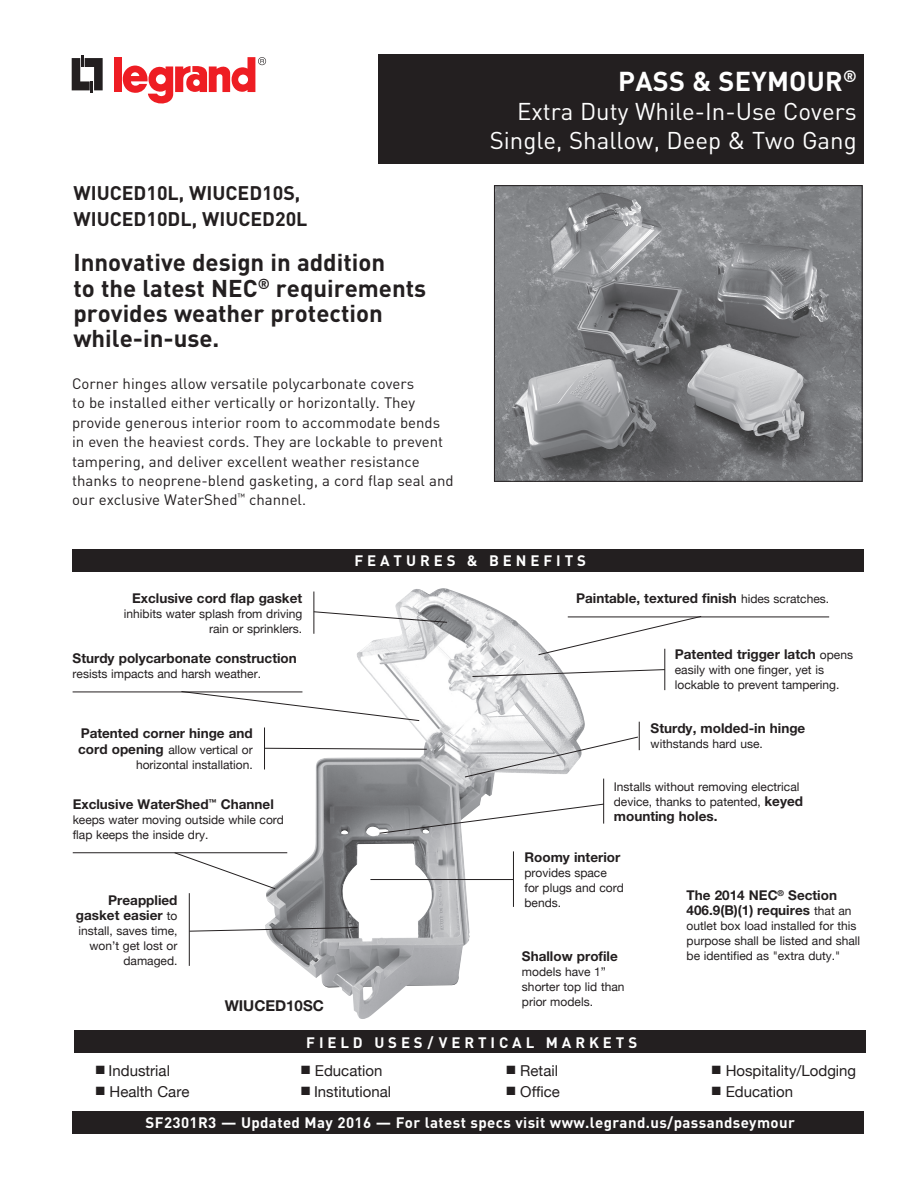
<style>
.page{position:relative;width:918px;height:1188px;background:#fff}
.page>*{position:absolute;margin:0;border:0;box-sizing:border-box;transform-origin:0 0}
.t1{font:700 27px "DIN Pro";letter-spacing:.01em;color:#fff}
.t2{font:700 24px/25.5px "DIN Pro";color:#231f20}
.t3{font:24px/28.8px "DIN Pro";color:#fff;text-align:right}
.t4{font:700 19.5px/25.5px "DIN Pro";color:#231f20}
.t5{font:15px/19.5px "DIN Pro";color:#231f20}
.t6{font:15px "Helvetica Neue";color:#231f20}
.t7{font:700 15px "DIN Pro";letter-spacing:.025em;color:#fff}
.t8{font:700 15px "DIN Pro";letter-spacing:.26em;color:#fff}
.t9{font:700 15px "Helvetica Neue";color:#231f20}
.t10{font:700 13.5px/15px "Helvetica Neue";color:#231f20;text-align:right}
.t11{font:12px/15px "Helvetica Neue";color:#231f20}
.s1{font-weight:700;font-size:13.5px}
.s2{font-weight:400;font-size:12px}
</style>
<div class="page">
<div style="left:72px;top:549px;width:792px;height:23px;background:#231f20"></div>
<div style="left:72px;top:1111px;width:792px;height:23px;background:#231f20"></div>
<div style="left:378px;top:54px;width:486px;height:110px;background:#231f20"></div>
<div style="left:74px;top:1030px;width:791px;height:23px;background:#231f20"></div>
<svg style="left:72px;top:55px;width:31px;height:38px"></svg>
<div style="left:114px;top:57px;width:7px;height:35px;background:#ee1d23"></div>
<svg style="left:123px;top:57px;width:143px;height:47px"></svg>
<img style="left:496px;top:187px;width:364px;height:293px">
<div style="left:494px;top:185px;width:368px;height:297px;border:1px solid #231f20"></div>
<img style="left:265px;top:589px;width:316px;height:430px">
<hr style="left:314px;top:592px;width:1px;height:42px;background:#231f20">
<svg style="left:313px;top:611px;width:135px;height:12px"></svg>
<hr style="left:73px;top:692px;width:229px;height:1px;background:#231f20">
<svg style="left:181px;top:691px;width:239px;height:30px"></svg>
<hr style="left:264px;top:728px;width:1px;height:42px;background:#231f20">
<svg style="left:265px;top:748px;width:163px;height:2px"></svg>
<hr style="left:73px;top:852px;width:214px;height:1px;background:#231f20">
<svg style="left:174px;top:852px;width:102px;height:38px"></svg>
<hr style="left:189px;top:893px;width:1px;height:73px;background:#231f20">
<svg style="left:189px;top:927px;width:169px;height:5px"></svg>
<hr style="left:568px;top:617px;width:261px;height:1px;background:#231f20">
<svg style="left:538px;top:616px;width:164px;height:40px"></svg>
<hr style="left:664px;top:649px;width:1px;height:41px;background:#231f20">
<svg style="left:472px;top:669px;width:194px;height:8px"></svg>
<svg style="left:464px;top:722px;width:176px;height:56px"></svg>
<hr style="left:603px;top:779px;width:1px;height:45px;background:#231f20">
<svg style="left:379px;top:803px;width:226px;height:31px"></svg>
<hr style="left:513px;top:851px;width:1px;height:56px;background:#231f20">
<hr style="left:370px;top:879px;width:143px;height:1px;background:#231f20">
<h3 class="t4" style="left:73px;top:180px;width:236px">WIUCED10L, WIUCED10S,<br>WIUCED10DL, WIUCED20L</h3>
<h2 class="t2" style="left:73px;top:249px;width:354px">Innovative design in addition<br>to the latest NEC<sup>®</sup> requirements provides weather protection while-in-use.</h2>
<p class="t5" style="left:72px;top:373px;width:383px">Corner hinges allow versatile polycarbonate covers<br>to be installed either vertically or horizontally. They provide generous interior room to accommodate bends in even the heaviest cords. They are lockable to prevent tampering, and deliver excellent weather resistance thanks to neoprene-blend gasketing, a cord flap seal and our exclusive WaterShed<sup>™</sup> channel.</p>
<h1 class="t1" style="left:618px;top:63px;width:240px">PASS &amp; SEYMOUR<sup>®</sup></h1>
<h2 class="t3" style="left:490px;top:96px;width:369px">Extra Duty While-In-Use Covers<br>Single, Shallow, Deep &amp; Two Gang</h2>
<p class="t10" style="left:132px;top:590px;width:172px">Exclusive cord flap gasket</p>
<p class="t11" style="left:124px;top:607px;width:180px;text-align:right">inhibits water splash from driving rain or sprinklers.</p>
<p class="t10" style="left:73px;top:650px;width:226px">Sturdy polycarbonate construction</p>
<p class="t11" style="left:73px;top:667px;width:190px">resists impacts and harsh weather.</p>
<p class="t10" style="left:81px;top:725px;width:174px">Patented corner hinge and</p>
<p class="t11" style="left:78px;top:743px;width:176px;text-align:right"><span class="s1">cord opening</span> allow vertical or horizontal installation.</p>
<p class="t10" style="left:73px;top:796px;width:203px">Exclusive WaterShed<sup>™</sup> Channel</p>
<p class="t11" style="left:73px;top:813px;width:213px">keeps water moving outside while cord flap keeps the inside dry.</p>
<p class="t10" style="left:76px;top:892px;width:103px">Preapplied gasket easier <span class="s2">to</span></p>
<p class="t11" style="left:79px;top:924px;width:100px;text-align:right">install, saves time, won’t get lost or damaged.</p>
<p class="t9" style="left:225px;top:997px;width:101px">WIUCED10SC</p>
<p class="t8" style="left:354px;top:550px;width:233px">FEATURES &amp; BENEFITS</p>
<p class="t10" style="left:576px;top:590px;width:254px">Paintable, textured finish <span class="s2">hides scratches.</span></p>
<p class="t10" style="left:675px;top:647px;width:180px">Patented trigger latch <span class="s2">opens</span></p>
<p class="t11" style="left:675px;top:663px;width:166px">easily with one finger, yet is lockable to prevent tampering.</p>
<p class="t10" style="left:651px;top:720px;width:156px">Sturdy, molded-in hinge</p>
<p class="t11" style="left:651px;top:736px;width:114px">withstands hard use.</p>
<p class="t11" style="left:614px;top:780px;width:191px">Installs without removing electrical device, thanks to patented, <span class="s1">keyed</span></p>
<p class="t10" style="left:614px;top:808px;width:105px">mounting holes.</p>
<p class="t10" style="left:524px;top:850px;width:97px">Roomy interior</p>
<p class="t11" style="left:524px;top:866px;width:101px">provides space for plugs and cord bends.</p>
<p class="t10" style="left:687px;top:887px;width:167px;text-align:left">The 2014 NEC<sup>®</sup> Section<br>406.9(B)(1) requires <span class="s2">that an</span></p>
<p class="t11" style="left:687px;top:919px;width:175px">outlet box load installed for this purpose shall be listed and shall be identified as "extra duty."</p>
<p class="t10" style="left:522px;top:949px;width:97px">Shallow profile</p>
<p class="t11" style="left:522px;top:965px;width:104px">models have 1” shorter top lid than prior models.</p>
<p class="t8" style="left:306px;top:1032px;width:332px">FIELD USES/VERTICAL MARKETS</p>
<p class="t6" style="left:712px;top:1059px;width:146px">■ Hospitality/Lodging</p>
<p class="t6" style="left:712px;top:1080px;width:83px">■ Education</p>
<p class="t7" style="left:146px;top:1113px;width:651px">SF2301R3 — Updated May 2016 — For latest specs visit www.legrand.us/passandseymour</p>
<p class="t6" style="left:96px;top:1059px;width:76px">■ Industrial</p>
<p class="t6" style="left:96px;top:1080px;width:95px">■ Health Care</p>
<p class="t6" style="left:301px;top:1059px;width:83px">■ Education</p>
<p class="t6" style="left:301px;top:1080px;width:92px">■ Institutional</p>
<p class="t6" style="left:507px;top:1059px;width:53px">■ Retail</p>
<p class="t6" style="left:507px;top:1080px;width:55px">■ Office</p>
</div>
